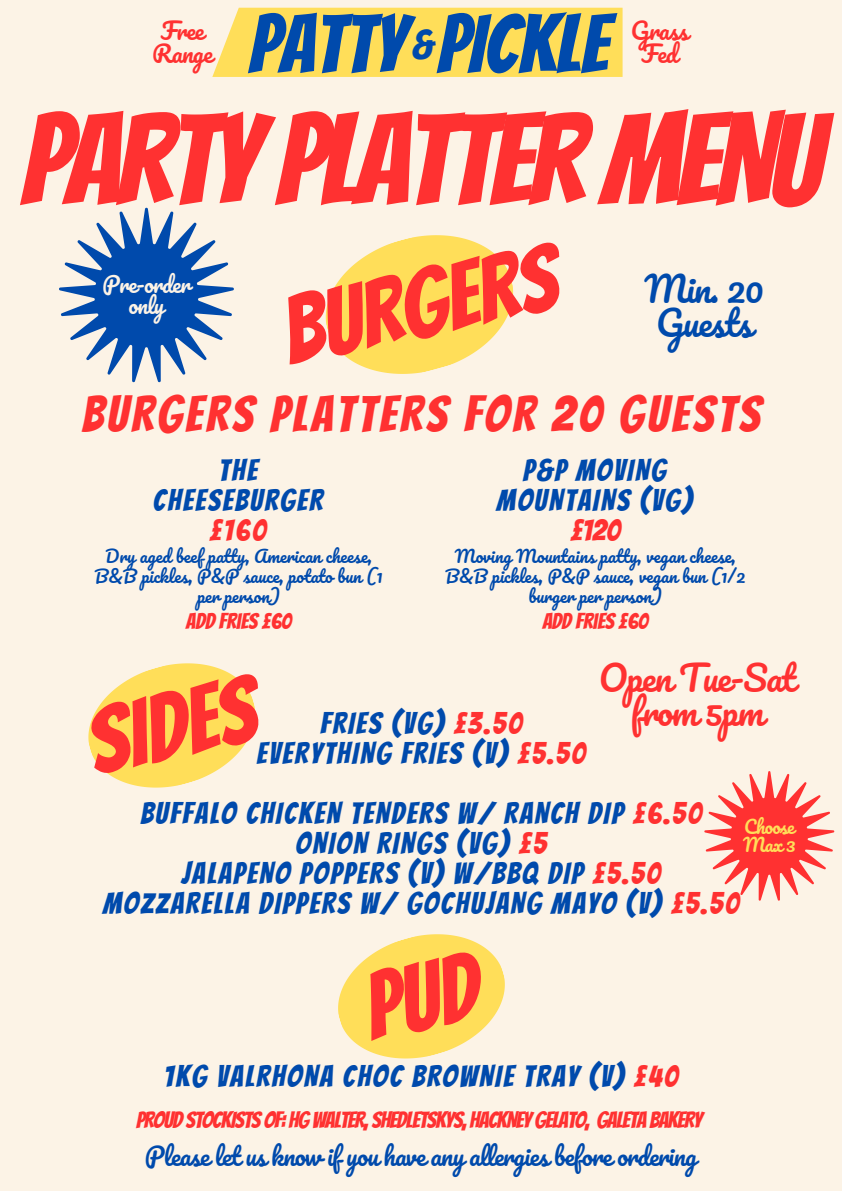
<style>
.page{position:relative;width:842px;height:1191px;background:#fff}
.page>*{position:absolute;margin:0;border:0;box-sizing:border-box;transform-origin:0 0}
.t1{font:127.1px "Bangers";letter-spacing:-.03em;color:#ff3131}
.t2{font:92.6px "Bangers";color:#ff3131}
.t3{font:81.7px "Bangers";color:#004aac}
.t4{font:50px "Bangers";letter-spacing:.07em;color:#ff3131}
.t5{font:39.8px "Bangers";color:#004aac}
.t6{font:35px/34.5px "Pacifico";letter-spacing:-.03em;color:#ff3131;text-align:center}
.t7{font:35px "Pacifico";letter-spacing:-.03em;color:#004aac}
.t8{font:30px/30px "Bangers";letter-spacing:.07em;color:#004aac;text-align:center}
.t9{font:30px "Bangers";letter-spacing:.035em;color:#ff3131}
.t10{font:24.5px "Pacifico";letter-spacing:-.03em;color:#004aac}
.t11{font:23.3px "Pacifico";letter-spacing:-.03em;color:#ff3131}
.t12{font:22.6px "Bangers";letter-spacing:-.03em;color:#ff3131}
.t13{font:22px "Bangers";color:#ff3131}
.t14{font:21.5px/21px "Pacifico";letter-spacing:-.03em;color:#fcf3e6;text-align:center}
.t15{font:18.2px "Pacifico";letter-spacing:-.03em;color:#ffde59}
.t16{font:17px/20.2px "Pacifico";color:#004aac;text-align:center}
.s1{color:#ff3131}
</style>
<div class="page">
<div style="left:0;top:0;width:842px;height:1190px;background:#fcf3e6"></div>
<div style="left:212px;top:8px;width:411px;height:69px;background:#ffde59"></div>
<svg style="left:325px;top:235px;width:189px;height:139px"></svg>
<svg style="left:88px;top:663px;width:168px;height:125px"></svg>
<svg style="left:704px;top:771px;width:130px;height:129px"></svg>
<svg style="left:59px;top:208px;width:175px;height:174px"></svg>
<svg style="left:338px;top:934px;width:167px;height:125px"></svg>
<p class="t11" style="left:161px;top:19px;width:45px">Free</p>
<p class="t11" style="left:152px;top:42px;width:62px">Range</p>
<h3 class="t3" style="left:248px;top:1px;width:361px">PATTY PICKLE</h3>
<h3 class="t5" style="left:412px;top:23px;width:23px">&amp;</h3>
<h5 class="t11" style="left:631px;top:19px;width:59px">Grass</h5>
<p class="t11" style="left:641px;top:42px;width:38px">Fed</p>
<h4 class="t1" style="left:20px;top:93px;width:803px">PARTY PLATTER MENU</h4>
<p class="t2" style="left:273px;top:285px;width:280px;rotate:-12deg">BURGERS</p>
<h6 class="t14" style="left:103px;top:275px;width:89px">Pre-order only</h6>
<p class="t7" style="left:645px;top:270px;width:121px">Min. 20</p>
<h6 class="t7" style="left:656px;top:304px;width:98px">Guests</h6>
<h3 class="t4" style="left:82px;top:387px;width:680px">BURGERS PLATTERS FOR 20 GUESTS</h3>
<p class="t8" style="left:153px;top:455px;width:171px">THE<br>CHEESEBURGER</p>
<p class="t9" style="left:209px;top:514px;width:58px">£160</p>
<p class="t16" style="left:94px;top:546px;width:290px">Dry aged beef patty, American cheese,<br>B&amp;B pickles, P&amp;P sauce, potato bun (1 per person)</p>
<p class="t13" style="left:186px;top:610px;width:107px">ADD FRIES £60</p>
<p class="t8" style="left:497px;top:455px;width:197px">P&amp;P MOVING<br>MOUNTAINS (VG)</p>
<p class="t9" style="left:570px;top:514px;width:51px">£120</p>
<p class="t16" style="left:445px;top:546px;width:302px">Moving Mountains patty, vegan cheese,<br>B&amp;B pickles, P&amp;P sauce, vegan bun (1/2 burger per person)</p>
<p class="t13" style="left:542px;top:610px;width:107px">ADD FRIES £60</p>
<h2 class="t6" style="left:599px;top:662px;width:198px">Open Tue-Sat from 5pm</h2>
<p class="t2" style="left:78px;top:695px;width:172px;rotate:-12deg">SIDES</p>
<p class="t8" style="left:256px;top:708px;width:330px">FRIES (VG) <span class="s1">£3.50<br></span>EVERYTHING FRIES (V) <span class="s1">£5.50</span></p>
<h1 class="t8" style="left:103px;top:798px;width:638px">BUFFALO CHICKEN TENDERS W/ RANCH DIP <span class="s1">£6.50<br></span>ONION RINGS (VG) <span class="s1">£5<br></span>JALAPENO POPPERS (V) W/BBQ DIP <span class="s1">£5.50<br></span>MOZZARELLA DIPPERS W/ GOCHUJANG MAYO (V) <span class="s1">£5.50</span></h1>
<p class="t15" style="left:744px;top:816px;width:52px">Choose</p>
<p class="t15" style="left:743px;top:834px;width:54px">Max 3</p>
<h2 class="t8" style="left:164px;top:1061px;width:516px">1KG VALRHONA CHOC BROWNIE TRAY (V) <span class="s1">£40</span></h2>
<p class="t12" style="left:136px;top:1107px;width:568px">PROUD STOCKISTS OF: HG WALTER, SHEDLETSKYS, HACKNEY GELATO, GALETA BAKERY</p>
<p class="t10" style="left:145px;top:1142px;width:553px">Please let us know if you have any allergies before ordering</p>
</div>
